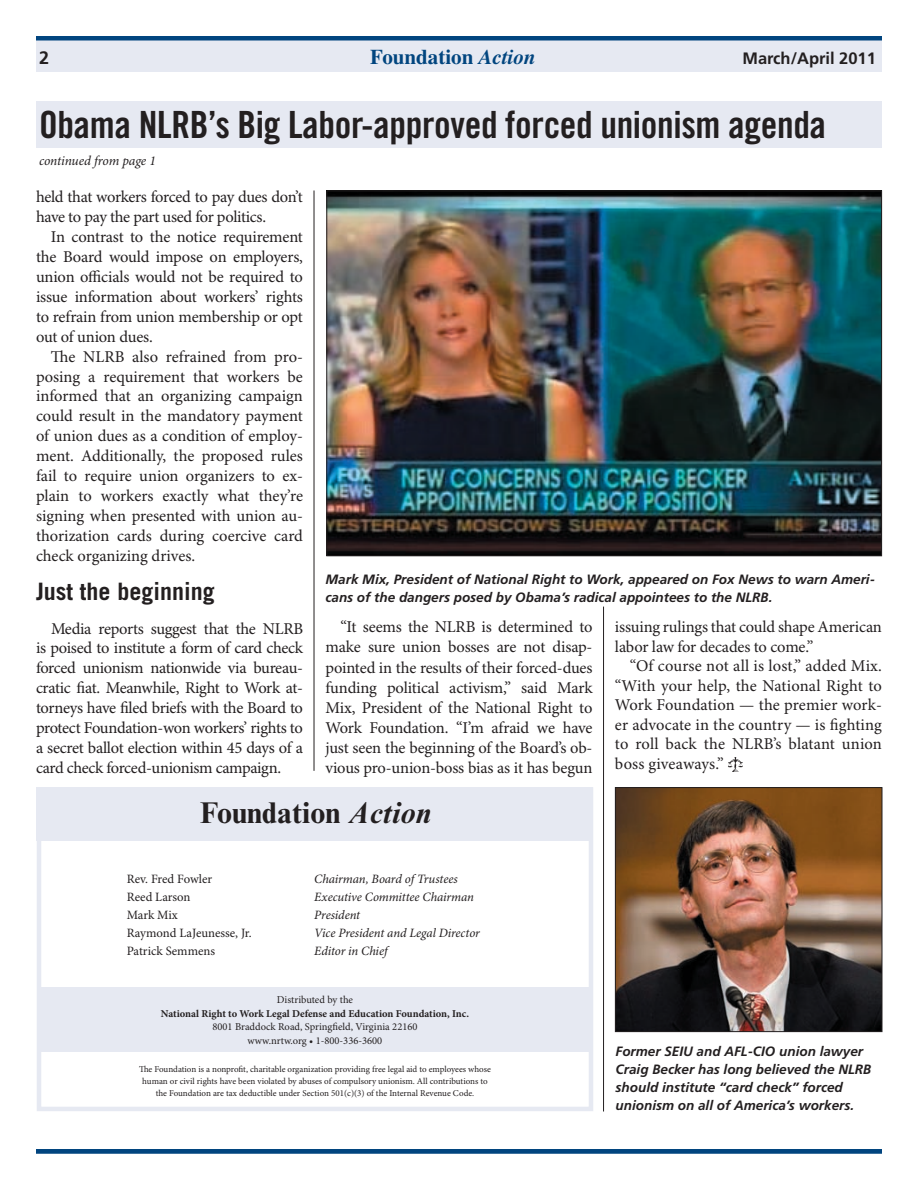
<style>
.page{position:relative;width:918px;height:1188px;background:#fff}
.page>*{position:absolute;margin:0;border:0;box-sizing:border-box;transform-origin:0 0}
.t1{font:37.5px "Trade Gothic LT Std Bd Cn 20";letter-spacing:-.01em;color:#231f20}
.t2{font:700 30px "Times New Roman MT Std";color:#231f20}
.t3{font:700 24px "Trade Gothic LT Std";color:#231f20}
.t4{font:700 21px "Times LT Std";color:#01457f}
.t5{font:700 18px "Frutiger LT Std";color:#231f20}
.t6{font:16.5px/20px "Minion Pro";letter-spacing:-.01em;color:#231f20;text-align:justify}
.t7{font:700 16.5px "Frutiger LT Std";color:#231f20}
.t8{font:italic 700 13.5px/18px "Frutiger LT Std";color:#231f20}
.t9{font:italic 13.5px "Minion Pro";letter-spacing:-.01em;color:#231f20}
.t10{font:italic 12.75px "Minion Pro";letter-spacing:-.01em;color:#231f20}
.t11{font:12.75px "Minion Pro";color:#231f20}
.t12{font:10.5px/13.5px "Minion Pro";color:#231f20;text-align:center}
.t13{font:700 10.5px "Minion Pro";color:#231f20}
.t14{font:9px/12px "Minion Pro";color:#231f20;text-align:center}
.s1{font-style:italic}
</style>
<div class="page">
<div style="left:36px;top:38px;width:846px;height:34px;background:#e6e9f2"></div>
<hr style="left:36px;top:36px;width:846px;height:4px;background:#01457f">
<div style="left:36px;top:101px;width:846px;height:46px;background:#e6e9f2"></div>
<hr style="left:314px;top:190px;width:1px;height:581px;background:#231f20">
<hr style="left:603px;top:607px;width:1px;height:505px;background:#231f20">
<div style="left:37px;top:787px;width:556px;height:324px;border:4px solid #e6e9f2"></div>
<div style="left:40px;top:987px;width:553px;height:65px;background:#e6e9f2"></div>
<div style="left:37px;top:787px;width:556px;height:54px;background:#e6e9f2"></div>
<div style="left:36px;top:1149px;width:846px;height:5px;background:#01457f"></div>
<img style="left:328px;top:192px;width:552px;height:362px">
<svg style="left:728px;top:757px;width:15px;height:15px"></svg>
<img style="left:617px;top:789px;width:263px;height:241px">
<div style="left:615px;top:787px;width:267px;height:245px;border:1px solid #231f20"></div>
<p class="t5" style="left:39px;top:47px;width:12px">2</p>
<p class="t4" style="left:370px;top:44px;width:167px">Foundation <span class="s1">Action</span></p>
<p class="t7" style="left:742px;top:48px;width:135px">March/April 2011</p>
<h1 class="t1" style="left:39px;top:101px;width:789px">Obama NLRB’s Big Labor-approved forced unionism agenda</h1>
<p class="t9" style="left:39px;top:153px;width:118px">continued from page 1</p>
<p class="t6" style="left:36px;top:188px;width:268px">held that workers forced to pay dues don’t have to pay the part used for politics.</p>
<p class="t6" style="left:36px;top:228px;width:269px;text-indent:15px">In contrast to the notice requirement the Board would impose on employers, union officials would not be required to issue information about workers’ rights to refrain from union membership or opt out of union dues.</p>
<p class="t6" style="left:36px;top:347px;width:269px;text-indent:15px">The NLRB also refrained from pro&shy;posing a requirement that workers be informed that an organizing campaign could result in the mandatory payment of union dues as a condition of employ&shy;ment. Additionally, the proposed rules fail to require union organizers to ex&shy;plain to workers exactly what they’re signing when presented with union au&shy;thorization cards during coercive card check organizing drives.</p>
<h3 class="t3" style="left:36px;top:577px;width:180px">Just the beginning</h3>
<p class="t6" style="left:36px;top:619px;width:269px;text-indent:15px">Media reports suggest that the NLRB is poised to institute a form of card check forced unionism nationwide via bureau&shy;cratic fiat. Meanwhile, Right to Work at&shy;torneys have filed briefs with the Board to protect Foundation-won workers’ rights to a secret ballot election within 45 days of a card check forced-unionism campaign.</p>
<p class="t8" style="left:326px;top:570px;width:551px">Mark Mix, President of National Right to Work, appeared on Fox News to warn Ameri&shy;cans of the dangers posed by Obama’s radical appointees to the NLRB.</p>
<p class="t6" style="left:326px;top:618px;width:269px;text-indent:15px">“It seems the NLRB is determined to make sure union bosses are not disap&shy;pointed in the results of their forced-dues funding political activism,” said Mark Mix, President of the National Right to Work Foundation. “I’m afraid we have just seen the beginning of the Board’s ob&shy;vious pro-union-boss bias as it has begun</p>
<p class="t6" style="left:615px;top:618px;width:269px;line-height:19.5px">issuing rulings that could shape American labor law for decades to come.”</p>
<p class="t6" style="left:615px;top:657px;width:269px;line-height:19.5px;text-indent:15px">“Of course not all is lost,” added Mix. “With your help, the National Right to Work Foundation — the premier work&shy;er advocate in the country — is fighting to roll back the NLRB’s blatant union boss giveaways.”</p>
<h2 class="t2" style="left:200px;top:795px;width:232px">Foundation <span class="s1">Action</span></h2>
<p class="t11" style="left:127px;top:871px;width:87px">Rev. Fred Fowler</p>
<p class="t10" style="left:314px;top:871px;width:145px">Chairman, Board of Trustees</p>
<p class="t11" style="left:127px;top:889px;width:65px">Reed Larson</p>
<p class="t10" style="left:314px;top:889px;width:161px">Executive Committee Chairman</p>
<p class="t11" style="left:127px;top:907px;width:53px">Mark Mix</p>
<p class="t10" style="left:314px;top:907px;width:47px">President</p>
<p class="t11" style="left:127px;top:925px;width:126px">Raymond LaJeunesse, Jr.</p>
<p class="t10" style="left:314px;top:925px;width:167px">Vice President and Legal Director</p>
<p class="t11" style="left:127px;top:943px;width:90px">Patrick Semmens</p>
<p class="t10" style="left:314px;top:943px;width:75px">Editor in Chief</p>
<p class="t12" style="left:277px;top:994px;width:78px">Distributed by the</p>
<p class="t13" style="left:161px;top:1007px;width:310px">National Right to Work Legal Defense and Education Foundation, Inc.</p>
<p class="t12" style="left:212px;top:1021px;width:207px">8001 Braddock Road, Springfield, Virginia 22160 www.nrtw.org • 1-800-336-3600</p>
<p class="t14" style="left:139px;top:1063px;width:353px">The Foundation is a nonprofit, charitable organization providing free legal aid to employees whose human or civil rights have been violated by abuses of compulsory unionism. All contributions to the Foundation are tax deductible under Section 501(c)(3) of the Internal Revenue Code.</p>
<p class="t8" style="left:616px;top:1042px;width:257px">Former SEIU and AFL-CIO union lawyer Craig Becker has long believed the NLRB should institute “card check” forced unionism on all of America’s workers.</p>
</div>
